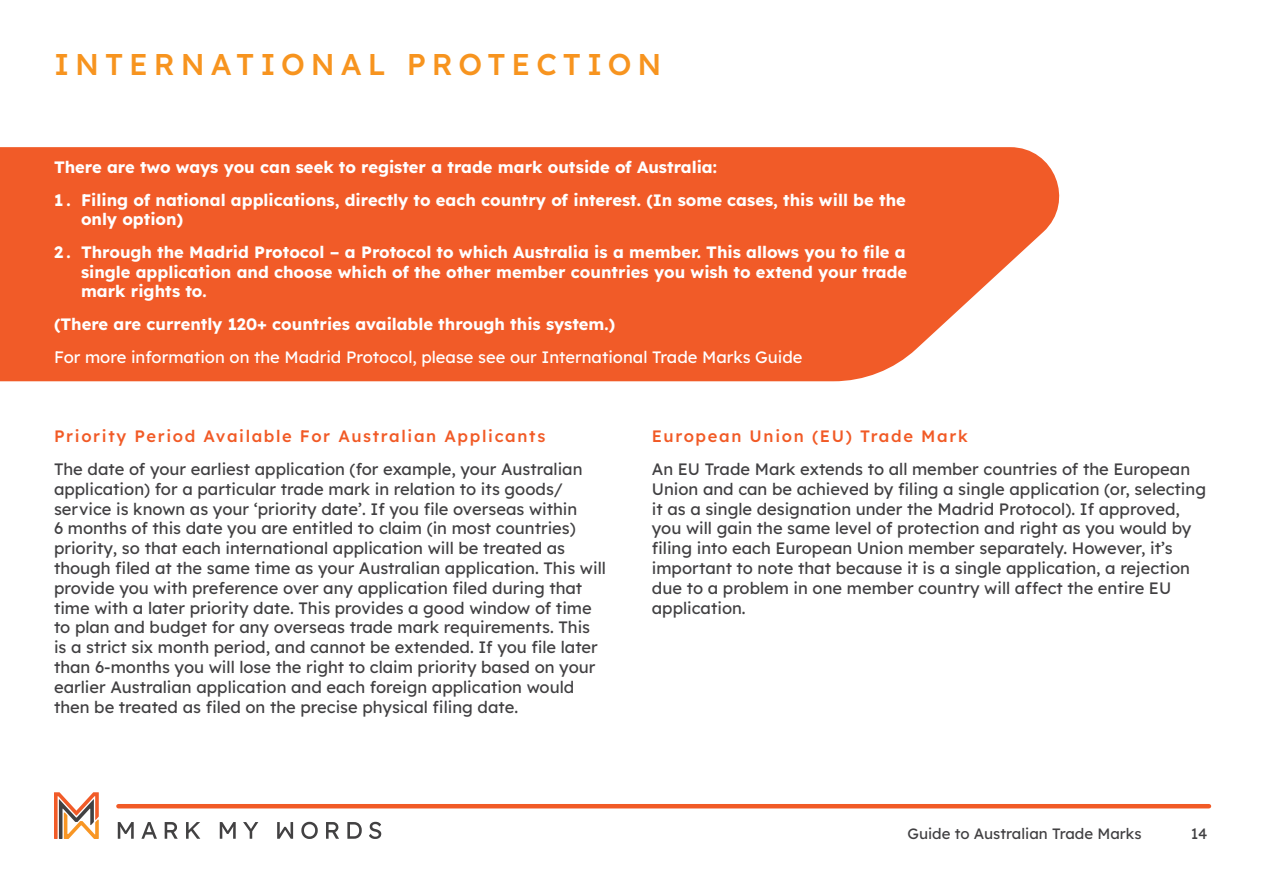
<style>
.page{position:relative;width:1263px;height:893px;background:#fff}
.page>*{position:absolute;margin:0;border:0;box-sizing:border-box;transform-origin:0 0}
.t1{font:500 30px "Lexend Deca";letter-spacing:.2em;color:#f7941f}
.t2{font:16.5px/19.8px "Lexend Deca";color:#414042}
.t3{font:700 16.5px/32.5px "Lexend Deca";color:#fff}
.t4{font:16.5px "Lexend Deca";color:#fff}
.t5{font:500 16.5px "Lexend Deca";letter-spacing:.1em;color:#f15a26}
.t6{font:15px "Lexend Deca";color:#414042}
</style>
<div class="page">
<svg style="left:118px;top:822px;width:16px;height:17px"></svg>
<svg style="left:141px;top:822px;width:16px;height:17px"></svg>
<svg style="left:165px;top:822px;width:13px;height:17px"></svg>
<svg style="left:186px;top:822px;width:14px;height:17px"></svg>
<svg style="left:220px;top:822px;width:16px;height:17px"></svg>
<svg style="left:243px;top:822px;width:15px;height:17px"></svg>
<svg style="left:277px;top:822px;width:16px;height:17px"></svg>
<svg style="left:301px;top:822px;width:17px;height:17px"></svg>
<svg style="left:326px;top:822px;width:13px;height:17px"></svg>
<svg style="left:347px;top:822px;width:15px;height:17px"></svg>
<svg style="left:369px;top:822px;width:12px;height:17px"></svg>
<svg style="left:54px;top:792px;width:45px;height:47px"></svg>
<hr style="left:118px;top:804px;width:1091px;height:4px;background:#f15a26">
<div style="left:0;top:147px;width:1059px;height:234px;background:#f15b28"></div>
<h1 class="t1" style="left:54px;top:43px;width:609px">INTERNATIONAL PROTECTION</h1>
<p class="t3" style="left:54px;top:150px;width:853px">There are two ways you can seek to register a trade mark outside of Australia:<br>1 . Filing of national applications, directly to each country of interest. (In some cases, this will be the</p>
<p class="t3" style="left:54px;top:202px;width:853px;text-indent:27px">only option)<br>2 . Through the Madrid Protocol – a Protocol to which Australia is a member. This allows you to file a</p>
<p class="t3" style="left:81px;top:261px;width:828px;line-height:19.8px">single application and choose which of the other member countries you wish to extend your trade mark rights to.</p>
<p class="t3" style="left:54px;top:307px;width:563px">(There are currently 120+ countries available through this system.)</p>
<p class="t4" style="left:54px;top:345px;width:750px">For more information on the Madrid Protocol, please see our International Trade Marks Guide</p>
<p class="t5" style="left:54px;top:425px;width:493px">Priority Period Available For Australian Applicants</p>
<p class="t2" style="left:54px;top:458px;width:553px">The date of your earliest application (for example, your Australian application) for a particular trade mark in relation to its goods/ service is known as your ‘priority date’. If you file overseas within<br>6 months of this date you are entitled to claim (in most countries) priority, so that each international application will be treated as though filed at the same time as your Australian application. This will provide you with preference over any application filed during that time with a later priority date. This provides a good window of time to plan and budget for any overseas trade mark requirements. This is a strict six month period, and cannot be extended. If you file later than 6-months you will lose the right to claim priority based on your earlier Australian application and each foreign application would then be treated as filed on the precise physical filing date.</p>
<p class="t5" style="left:652px;top:425px;width:317px">European Union (EU) Trade Mark</p>
<p class="t2" style="left:652px;top:458px;width:556px">An EU Trade Mark extends to all member countries of the European Union and can be achieved by filing a single application (or, selecting it as a single designation under the Madrid Protocol). If approved, you will gain the same level of protection and right as you would by filing into each European Union member separately. However, it’s important to note that because it is a single application, a rejection due to a problem in one member country will affect the entire EU application.</p>
<p class="t6" style="left:907px;top:823px;width:236px">Guide to Australian Trade Marks</p>
<p class="t6" style="left:1191px;top:822px;width:18px">14</p>
</div>
